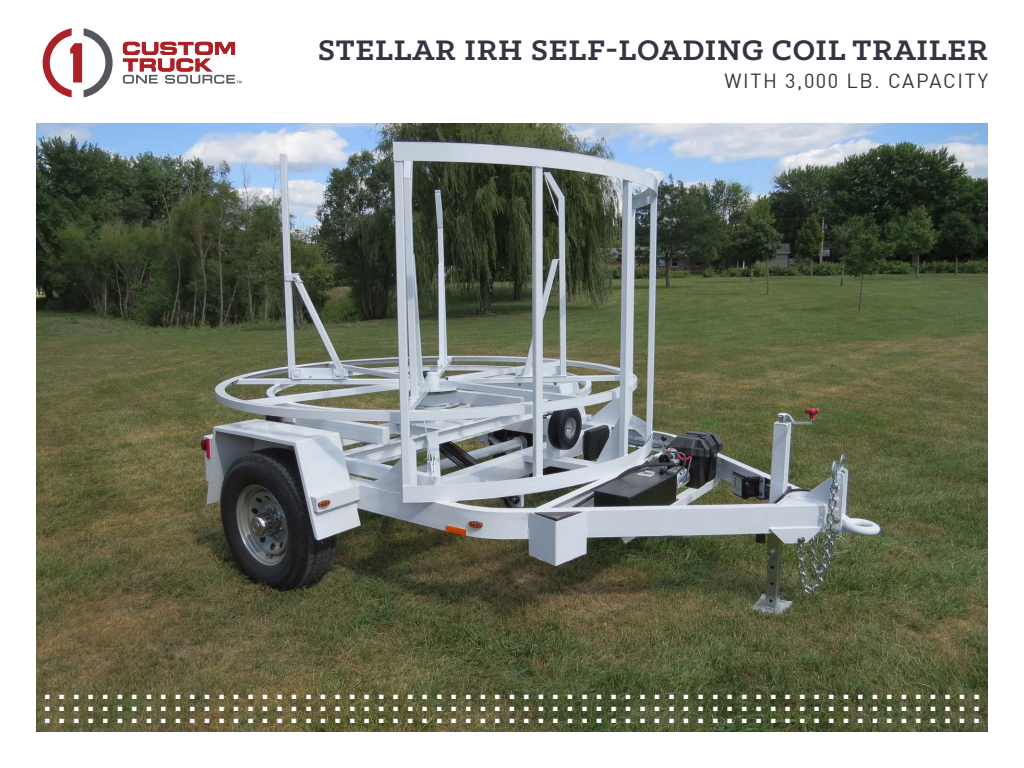
<style>
.page{position:relative;width:1024px;height:768px;background:#fff}
.page>*{position:absolute;margin:0;border:0;box-sizing:border-box;transform-origin:0 0}
.t1{font:700 32px "Klinic Slab";letter-spacing:.025em;color:#333640}
.t2{font:700 30px "DIN Pro";color:#fff}
.t3{font:20px "DIN Pro";letter-spacing:.085em;color:#333640}
</style>
<div class="page">
<img style="left:36px;top:124px;width:952px;height:608px">
<svg style="left:43px;top:28px;width:70px;height:69px"></svg>
<svg style="left:123px;top:42px;width:118px;height:42px"></svg>
<p class="t1" style="left:318px;top:29px;width:671px">STELLAR IRH SELF-LOADING COIL TRAILER</p>
<p class="t3" style="left:725px;top:66px;width:265px">WITH 3,000 LB. CAPACITY</p>
<p class="t2" style="left:43px;top:665px;width:939px">.................................................................</p>
<p class="t2" style="left:43px;top:677px;width:939px">.................................................................</p>
<p class="t2" style="left:43px;top:689px;width:939px">.................................................................</p>
</div>
